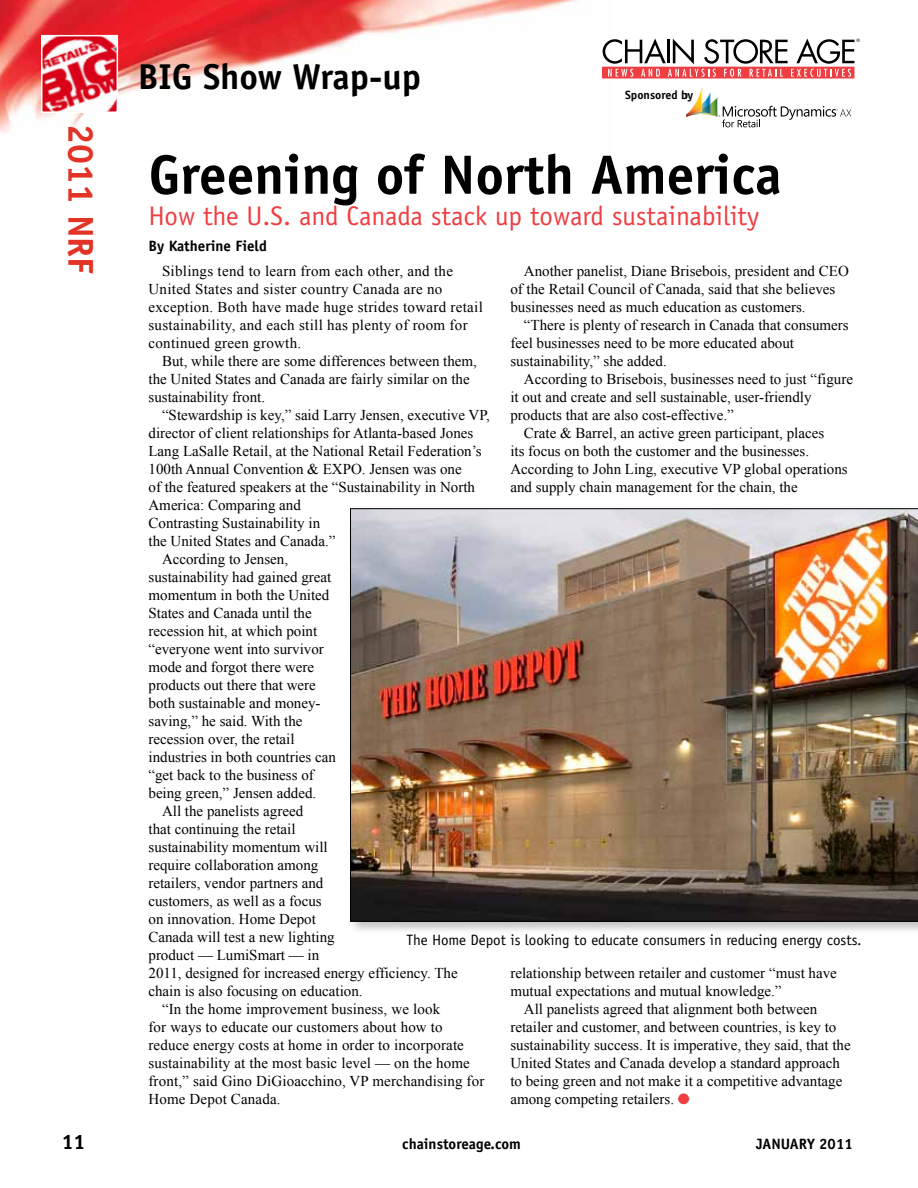
<style>
.page{position:relative;width:918px;height:1188px;background:#fff}
.page>*{position:absolute;margin:0;border:0;box-sizing:border-box;transform-origin:0 0}
.t1{font:700 55.5px "Officina Sans Std";color:#000}
.t2{font:700 36px "Officina Sans Std";color:#000}
.t3{font:700 36px "Officina Sans Std";color:#e33226}
.t4{font:27px "Officina Sans Std";color:#ef3e42}
.t5{font:700 21px "Officina Sans Std";color:#000}
.t6{font:15px/18px "Times New Roman";color:#000}
.t7{font:15px/18px "Times New Roman";letter-spacing:.02em;color:#000}
.t8{font:15px "Officina Sans Std";color:#000}
.t9{font:700 15px "Officina Sans Std";color:#000}
.t10{font:700 12px "Officina Sans Std";color:#000}
.s1{color:#ef3e42}
</style>
<div class="page">
<img style="left:0;top:0;width:612px;height:133px">
<img style="left:44px;top:38px;width:71px;height:72px">
<div style="left:41px;top:35px;width:77px;height:78px;border:2px solid #fff"></div>
<svg style="left:678px;top:1098px;width:12px;height:1px"></svg>
<svg style="left:686px;top:87px;width:165px;height:40px"></svg>
<div style="left:348px;top:506px;width:570px;height:429px;background:#000;opacity:.25"></div>
<img style="left:350px;top:508px;width:568px;height:413px">
<div style="left:603px;top:67px;width:251px;height:11px;border:1px solid #ef3e42"></div>
<svg style="left:603px;top:39px;width:257px;height:38px"></svg>
<h2 class="t3" style="left:103px;top:124px;width:152px;rotate:90deg">2011 NRF</h2>
<h2 class="t2" style="left:138px;top:55px;width:285px">BIG Show Wrap-up</h2>
<p class="t10" style="left:625px;top:87px;width:70px">Sponsored by</p>
<h1 class="t1" style="left:148px;top:140px;width:635px">Greening of North America</h1>
<h3 class="t4" style="left:148px;top:200px;width:612px">How the U.S. and Canada stack up toward sustainability</h3>
<p class="t9" style="left:148px;top:237px;width:120px">By Katherine Field</p>
<p class="t7" style="left:148px;top:262px;width:336px;text-indent:14px">Siblings tend to learn from each other, and the United States and sister country Canada are no exception. Both have made huge strides toward retail sustainability, and each still has plenty of room for continued green growth.</p>
<p class="t6" style="left:148px;top:352px;width:330px;text-indent:14px">But, while there are some differences between them, the United States and Canada are fairly similar on the sustainability front.</p>
<p class="t6" style="left:162px;top:406px;width:329px">“Stewardship is key,” said Larry Jensen, executive VP,</p>
<p class="t6" style="left:148px;top:424px;width:326px">director of client relationships for Atlanta-based Jones</p>
<p class="t6" style="left:148px;top:442px;width:335px">Lang LaSalle Retail, at the National Retail Federation’s</p>
<p class="t6" style="left:148px;top:460px;width:315px">100th Annual Convention &amp; EXPO. Jensen was one</p>
<p class="t6" style="left:148px;top:478px;width:328px">of the featured speakers at the “Sustainability in North</p>
<p class="t6" style="left:148px;top:496px;width:154px">America: Comparing and</p>
<p class="t6" style="left:148px;top:514px;width:173px">Contrasting Sustainability in</p>
<p class="t6" style="left:148px;top:532px;width:189px">the United States and Canada.”</p>
<p class="t6" style="left:162px;top:550px;width:128px">According to Jensen,</p>
<p class="t6" style="left:148px;top:568px;width:184px">sustainability had gained great</p>
<p class="t6" style="left:148px;top:586px;width:182px">momentum in both the United</p>
<p class="t6" style="left:148px;top:604px;width:165px">States and Canada until the</p>
<p class="t6" style="left:148px;top:622px;width:170px">recession hit, at which point</p>
<p class="t6" style="left:148px;top:640px;width:177px">“everyone went into survivor</p>
<p class="t6" style="left:148px;top:658px;width:167px">mode and forgot there were</p>
<p class="t6" style="left:148px;top:676px;width:169px">products out there that were</p>
<p class="t6" style="left:148px;top:694px;width:174px">both sustainable and money-</p>
<p class="t6" style="left:148px;top:712px;width:156px">saving,” he said. With the</p>
<p class="t6" style="left:148px;top:730px;width:148px">recession over, the retail</p>
<p class="t6" style="left:148px;top:748px;width:189px">industries in both countries can</p>
<p class="t6" style="left:148px;top:766px;width:167px">“get back to the business of</p>
<p class="t6" style="left:148px;top:784px;width:169px">being green,” Jensen added.</p>
<p class="t6" style="left:162px;top:802px;width:143px">All the panelists agreed</p>
<p class="t6" style="left:148px;top:820px;width:149px">that continuing the retail</p>
<p class="t6" style="left:148px;top:838px;width:181px">sustainability momentum will</p>
<p class="t6" style="left:148px;top:856px;width:171px">require collaboration among</p>
<p class="t6" style="left:148px;top:874px;width:176px">retailers, vendor partners and</p>
<p class="t6" style="left:148px;top:892px;width:175px">customers, as well as a focus</p>
<p class="t6" style="left:148px;top:910px;width:169px">on innovation. Home Depot</p>
<p class="t6" style="left:148px;top:928px;width:188px">Canada will test a new lighting</p>
<p class="t6" style="left:148px;top:946px;width:172px">product — LumiSmart — in</p>
<p class="t6" style="left:148px;top:964px;width:311px">2011, designed for increased energy efficiency. The</p>
<p class="t6" style="left:148px;top:982px;width:216px">chain is also focusing on education.</p>
<p class="t6" style="left:162px;top:1000px;width:280px">“In the home improvement business, we look</p>
<p class="t6" style="left:148px;top:1018px;width:296px">for ways to educate our customers about how to</p>
<p class="t6" style="left:148px;top:1036px;width:317px">reduce energy costs at home in order to incorporate</p>
<p class="t6" style="left:148px;top:1054px;width:323px">sustainability at the most basic level — on the home</p>
<p class="t6" style="left:148px;top:1072px;width:337px">front,” said Gino DiGioacchino, VP merchandising for</p>
<p class="t6" style="left:148px;top:1090px;width:134px">Home Depot Canada.</p>
<p class="t6" style="left:510px;top:262px;width:340px;text-indent:14px">Another panelist, Diane Brisebois, president and CEO of the Retail Council of Canada, said that she believes businesses need as much education as customers.</p>
<p class="t6" style="left:510px;top:316px;width:340px;text-indent:14px">“There is plenty of research in Canada that consumers feel businesses need to be more educated about sustainability,” she added.</p>
<p class="t6" style="left:524px;top:370px;width:331px">According to Brisebois, businesses need to just “figure</p>
<p class="t6" style="left:510px;top:388px;width:303px">it out and create and sell sustainable, user-friendly</p>
<p class="t6" style="left:510px;top:406px;width:225px">products that are also cost-effective.”</p>
<p class="t6" style="left:524px;top:424px;width:302px">Crate &amp; Barrel, an active green participant, places</p>
<p class="t6" style="left:510px;top:442px;width:300px">its focus on both the customer and the businesses.</p>
<p class="t6" style="left:510px;top:460px;width:339px">According to John Ling, executive VP global operations</p>
<p class="t6" style="left:510px;top:478px;width:289px">and supply chain management for the chain, the</p>
<p class="t8" style="left:407px;top:932px;width:457px">The Home Depot is looking to educate consumers in reducing energy costs.</p>
<p class="t6" style="left:510px;top:964px;width:328px">relationship between retailer and customer “must have mutual expectations and mutual knowledge.”</p>
<p class="t6" style="left:510px;top:1000px;width:342px;text-indent:14px">All panelists agreed that alignment both between retailer and customer, and between countries, is key to sustainability success. It is imperative, they said, that the United States and Canada develop a standard approach to being green and not make it a competitive advantage among competing retailers. <span class="s1">●</span></p>
<h3 class="t5" style="left:62px;top:1128px;width:25px">11</h3>
<p class="t9" style="left:402px;top:1134px;width:120px">chainstoreage.com</p>
<p class="t9" style="left:756px;top:1134px;width:98px">JANUARY 2011</p>
</div>
